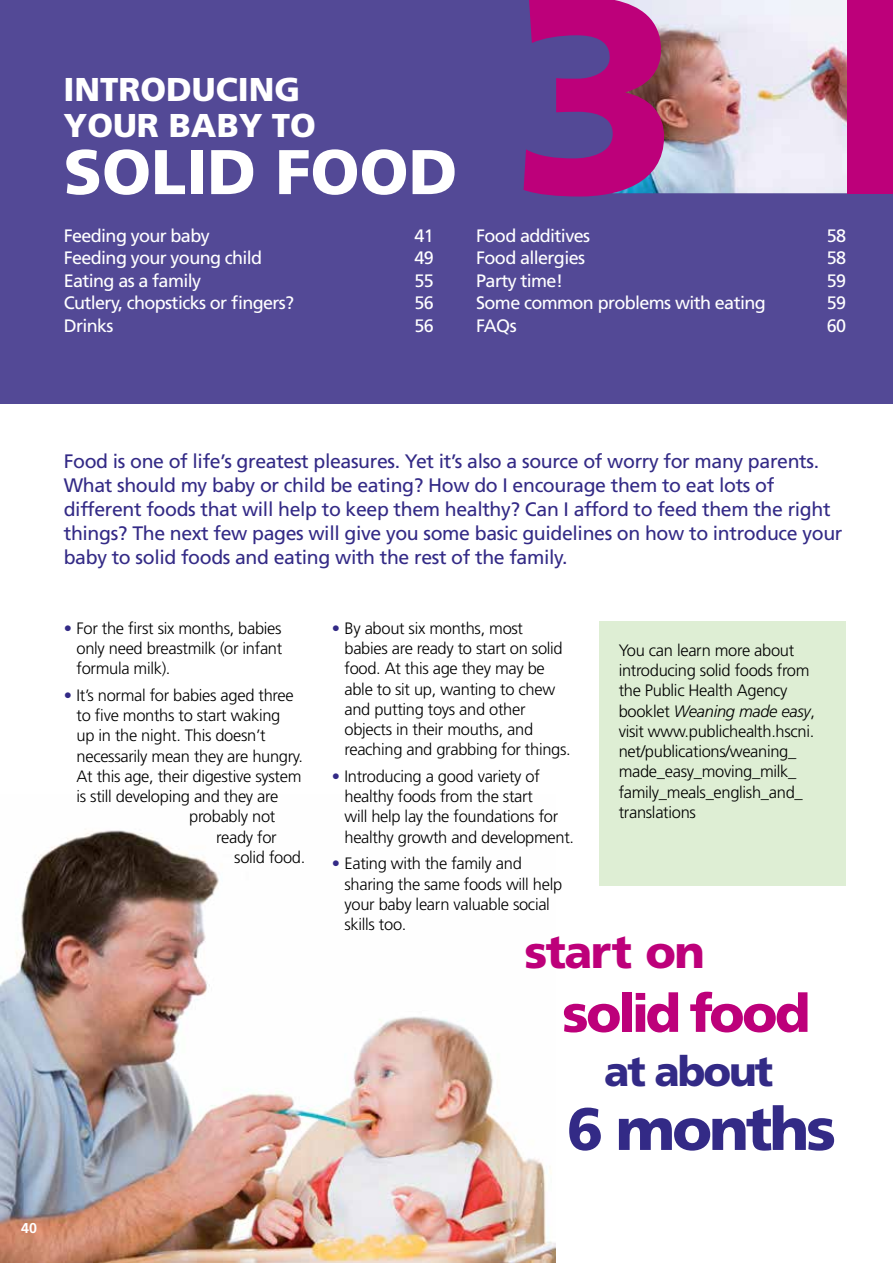
<style>
.page{position:relative;width:893px;height:1263px;background:#fff}
.page>*{position:absolute;margin:0;border:0;box-sizing:border-box;transform-origin:0 0}
.t1{font:900 63px "Frutiger";color:#fff}
.t2{font:900 59.7px "Frutiger";letter-spacing:-.05em;color:#332a86}
.t3{font:900 52.8px "Frutiger";letter-spacing:-.07em;color:#bd007a}
.t4{font:900 45.75px "Frutiger";letter-spacing:-.035em;color:#bd007a}
.t5{font:900 41.55px "Frutiger";letter-spacing:-.05em;color:#332a86}
.t6{font:900 33px/36px "Frutiger";color:#fff}
.t7{font:19.5px/24px "Frutiger";letter-spacing:-.02em;color:#332a86}
.t8{font:18px "Frutiger";letter-spacing:-.035em;color:#fff}
.t9{font:300 16.5px/20.2px "Frutiger";letter-spacing:-.02em;color:#000}
.t10{font:700 14.25px "Frutiger";color:#fff}
.s1{color:#332a86}
.s2{font-style:italic}
</style>
<div class="page">
<img style="left:0;top:830px;width:555px;height:433px">
<div style="left:0;top:0;width:893px;height:404px;background:#534996"></div>
<img style="left:664px;top:0;width:184px;height:193px">
<div style="left:848px;top:0;width:45px;height:193px;background:#bd007a"></div>
<svg style="left:524px;top:0;width:140px;height:196px"></svg>
<div style="left:600px;top:621px;width:246px;height:264px;background:#deeed4"></div>
<h3 class="t6" style="left:64px;top:71px;width:254px">INTRODUCING<br>YOUR BABY TO</h3>
<h1 class="t1" style="left:64px;top:134px;width:395px">SOLID FOOD</h1>
<p class="t8" style="left:64px;top:225px;width:147px">Feeding your baby</p>
<p class="t8" style="left:414px;top:225px;width:21px">41</p>
<p class="t8" style="left:64px;top:247px;width:200px">Feeding your young child</p>
<p class="t8" style="left:414px;top:247px;width:21px">49</p>
<p class="t8" style="left:64px;top:270px;width:139px">Eating as a family</p>
<p class="t8" style="left:414px;top:270px;width:21px">55</p>
<p class="t8" style="left:64px;top:292px;width:232px">Cutlery, chopsticks or fingers?</p>
<p class="t8" style="left:414px;top:292px;width:21px">56</p>
<p class="t8" style="left:64px;top:315px;width:51px">Drinks</p>
<p class="t8" style="left:414px;top:315px;width:21px">56</p>
<p class="t8" style="left:476px;top:225px;width:115px">Food additives</p>
<p class="t8" style="left:827px;top:225px;width:21px">58</p>
<p class="t8" style="left:476px;top:247px;width:110px">Food allergies</p>
<p class="t8" style="left:827px;top:247px;width:21px">58</p>
<p class="t8" style="left:476px;top:270px;width:88px">Party time!</p>
<p class="t8" style="left:827px;top:270px;width:21px">59</p>
<p class="t8" style="left:476px;top:292px;width:291px">Some common problems with eating</p>
<p class="t8" style="left:827px;top:292px;width:21px">59</p>
<p class="t8" style="left:476px;top:315px;width:42px">FAQs</p>
<p class="t8" style="left:827px;top:315px;width:21px">60</p>
<p class="t7" style="left:64px;top:449px;width:780px">Food is one of life’s greatest pleasures. Yet it’s also a source of worry for many parents.<br>What should my baby or child be eating? How do I encourage them to eat lots of different foods that will help to keep them healthy? Can I afford to feed them the right things? The next few pages will give you some basic guidelines on how to introduce your baby to solid foods and eating with the rest of the family.</p>
<p class="t9" style="left:77px;top:618px;width:207px;text-align:justify;text-indent:-13px"><span class="s1">•</span> For the first six months, babies only need breastmilk (or infant formula milk).</p>
<p class="t9" style="left:64px;top:685px;width:231px"><span class="s1">•</span> It’s normal for babies aged three</p>
<p class="t9" style="left:77px;top:705px;width:205px">to five months to start waking</p>
<p class="t9" style="left:77px;top:725px;width:191px">up in the night. This doesn’t</p>
<p class="t9" style="left:77px;top:746px;width:228px">necessarily mean they are hungry.</p>
<p class="t9" style="left:77px;top:766px;width:226px">At this age, their digestive system</p>
<p class="t9" style="left:77px;top:786px;width:203px">is still developing and they are</p>
<p class="t9" style="left:189px;top:806px;width:88px">probably not</p>
<p class="t9" style="left:216px;top:827px;width:62px">ready for</p>
<p class="t9" style="left:234px;top:847px;width:73px">solid food.</p>
<p class="t9" style="left:344px;top:618px;width:228px;text-indent:-13px"><span class="s1">•</span> By about six months, most<br>babies are ready to start on solid food. At this age they may be able to sit up, wanting to chew and putting toys and other objects in their mouths, and reaching and grabbing for things.</p>
<p class="t9" style="left:344px;top:766px;width:231px;text-indent:-13px"><span class="s1">•</span> Introducing a good variety of healthy foods from the start<br>will help lay the foundations for healthy growth and development.</p>
<p class="t9" style="left:344px;top:853px;width:219px;text-indent:-13px"><span class="s1">•</span> Eating with the family and sharing the same foods will help your baby learn valuable social skills too.</p>
<p class="t9" style="left:619px;top:640px;width:198px">You can learn more about introducing solid foods from the Public Health Agency booklet <span class="s2">Weaning made easy</span>, visit www.publichealth.hscni. net/publications/weaning_ made_easy_moving_milk_ family_meals_english_and_ translations</p>
<h3 class="t4" style="left:524px;top:924px;width:182px">start on</h3>
<h3 class="t3" style="left:562px;top:981px;width:250px">solid food</h3>
<h3 class="t5" style="left:604px;top:1046px;width:171px">at about</h3>
<h2 class="t2" style="left:567px;top:1093px;width:271px">6 months</h2>
<p class="t10" style="left:21px;top:1220px;width:17px">40</p>
</div>
